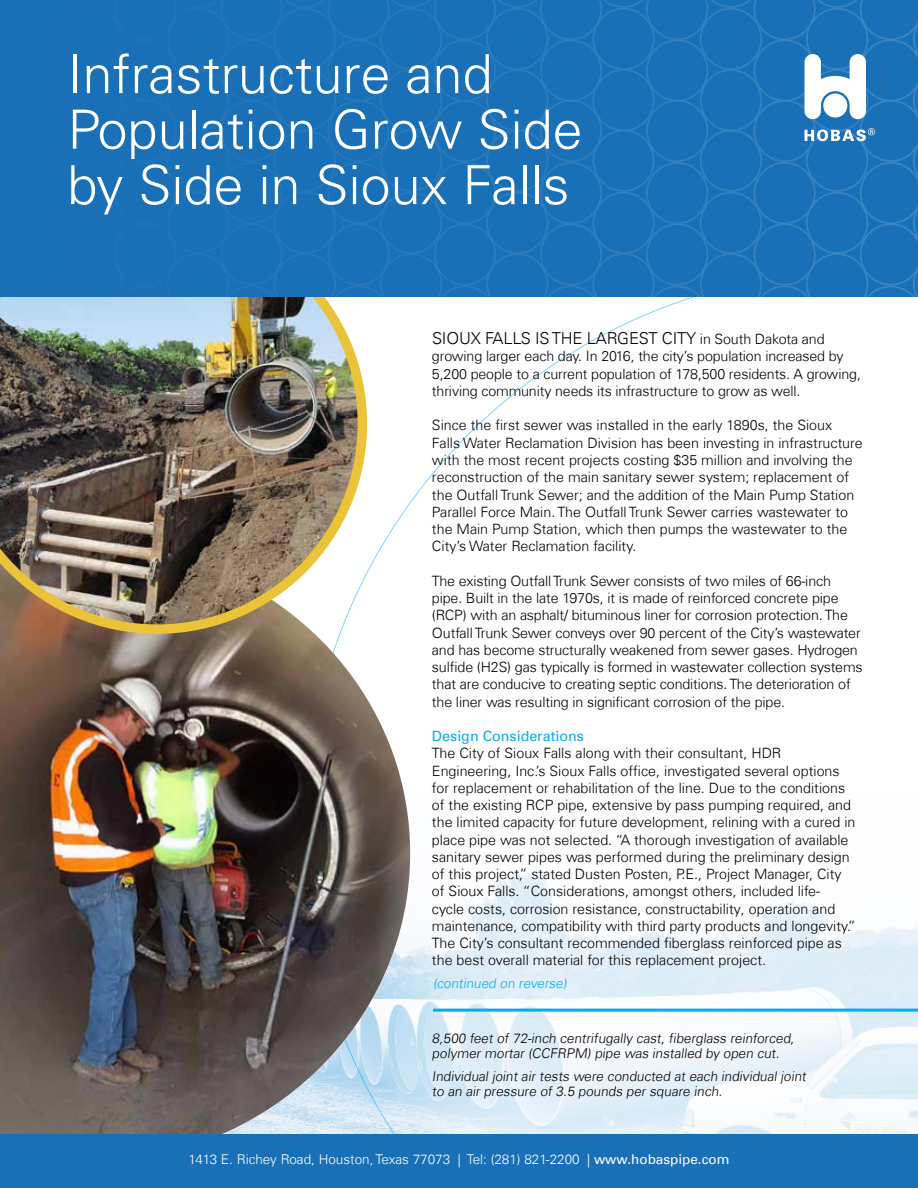
<style>
.page{position:relative;width:918px;height:1188px;background:#fff}
.page>*{position:absolute;margin:0;border:0;box-sizing:border-box;transform-origin:0 0}
.t1{font:300 54px/55.5px "Univers Com 45";color:#fff}
.t2{font:300 16.5px "Univers Com 45";letter-spacing:-.01em;color:#000}
.t3{font:300 14.25px/17.2px "Univers Com 45";color:#000}
.t4{font:14.25px "Univers Com 55 Roman";color:#00aeef}
.t5{font:300 13.5px/15px "Univers Com 45";color:#000}
.t6{font:300 13.5px "Univers Com 45";color:#fff}
.t7{font:300 13.5px "Univers Com 45";color:#00aeef}
.s1{font-size:14.25px}
.s2{font-family:"Univers Com 55 Roman";font-weight:400}
</style>
<div class="page">
<img style="left:0;top:561px;width:373px;height:573px">
<img style="left:0;top:297px;width:367px;height:337px">
<svg style="left:373px;top:482px;width:545px;height:652px"></svg>
<hr style="left:433px;top:1009px;width:485px;height:3px;background:#00aeef">
<div style="left:0;top:0;width:918px;height:297px;background:#1a70b6"></div>
<div style="left:0;top:1134px;width:918px;height:54px;background:#1a70b6"></div>
<svg style="left:284px;top:0;width:634px;height:297px"></svg>
<h1 class="t1" style="left:68px;top:46px;width:517px">Infrastructure and<br>Population Grow Side by Side in Sioux Falls</h1>
<p class="t2" style="left:432px;top:328px;width:394px">SIOUX FALLS IS THE LARGEST CITY <span class="s1">in South Dakota and</span></p>
<p class="t3" style="left:432px;top:348px;width:431px">growing larger each day. In 2016, the city’s population increased by<br>5,200 people to a current population of 178,500 residents. A growing, thriving community needs its infrastructure to grow as well.</p>
<p class="t3" style="left:432px;top:417px;width:432px">Since the first sewer was installed in the early 1890s, the Sioux Falls Water Reclamation Division has been investing in infrastructure with the most recent projects costing $35 million and involving the reconstruction of the main sanitary sewer system; replacement of the Outfall Trunk Sewer; and the addition of the Main Pump Station Parallel Force Main. The Outfall Trunk Sewer carries wastewater to the Main Pump Station, which then pumps the wastewater to the City’s Water Reclamation facility.</p>
<p class="t3" style="left:432px;top:572px;width:432px">The existing Outfall Trunk Sewer consists of two miles of 66-inch pipe. Built in the late 1970s, it is made of reinforced concrete pipe (RCP) with an asphalt/ bituminous liner for corrosion protection. The Outfall Trunk Sewer conveys over 90 percent of the City’s wastewater and has become structurally weakened from sewer gases. Hydrogen sulfide (H2S) gas typically is formed in wastewater collection systems that are conducive to creating septic conditions. The deterioration of the liner was resulting in significant corrosion of the pipe.</p>
<p class="t4" style="left:432px;top:727px;width:154px">Design Considerations</p>
<p class="t3" style="left:432px;top:745px;width:425px">The City of Sioux Falls along with their consultant, HDR Engineering, Inc.’s Sioux Falls office, investigated several options for replacement or rehabilitation of the line. Due to the conditions of the existing RCP pipe, extensive by pass pumping required, and the limited capacity for future development, relining with a cured in place pipe was not selected. “A thorough investigation of available sanitary sewer pipes was performed during the preliminary design of this project,” stated Dusten Posten, P.E., Project Manager, City of Sioux Falls. “Considerations, amongst others, included life-<br>cycle costs, corrosion resistance, constructability, operation and maintenance, compatibility with third party products and longevity.” The City’s consultant recommended fiberglass reinforced pipe as the best overall material for this replacement project.</p>
<p class="t7" style="left:433px;top:975px;width:138px">(continued on reverse)</p>
<p class="t5" style="left:432px;top:1031px;width:366px">8,500 feet of 72-inch centrifugally cast, fiberglass reinforced, polymer mortar (CCFRPM) pipe was installed by open cut.</p>
<p class="t5" style="left:432px;top:1069px;width:378px">Individual joint air tests were conducted at each individual joint to an air pressure of 3.5 pounds per square inch.</p>
<p class="t6" style="left:189px;top:1151px;width:542px">1413 E. Richey Road, Houston, Texas 77073 | Tel: (281) 821-2200 | <span class="s2">www.hobaspipe.com</span></p>
</div>
